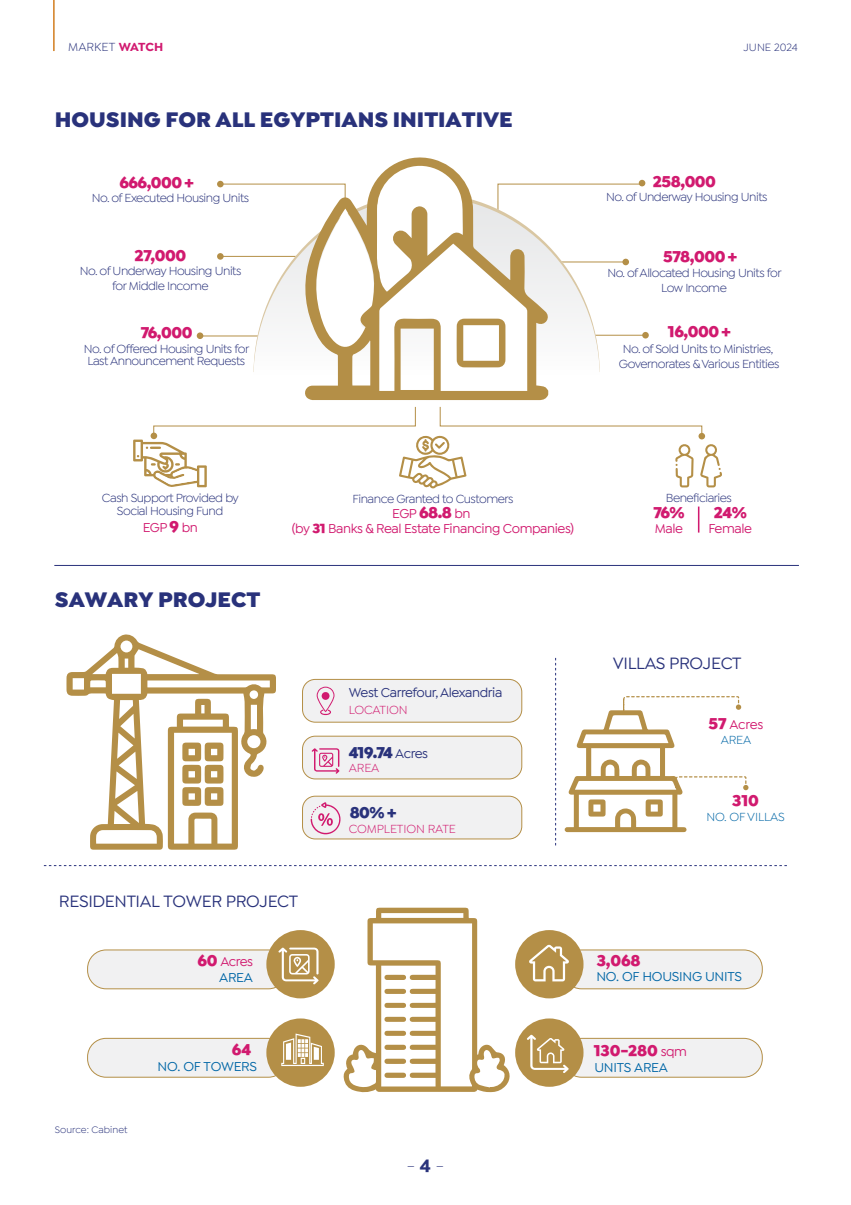
<style>
.page{position:relative;width:851px;height:1205px;background:#fff}
.page>*{position:absolute;margin:0;border:0;box-sizing:border-box;transform-origin:0 0}
.t1{font:900 22.5px "Isidora Sans";color:#29327b}
.t2{font:500 17.5px "Isidora Sans";letter-spacing:-.02em;color:#29327b}
.t3{font:900 16.25px "Isidora Sans";letter-spacing:-.03em;color:#d11a6f}
.t4{font:900 16.25px "Isidora Sans";letter-spacing:-.05em;color:#29327b}
.t5{font:500 13.75px/15px "Isidora Sans";letter-spacing:-.03em;color:#d11a6f;text-align:center}
.t6{font:500 13.75px "Isidora Sans";letter-spacing:-.02em;color:#0066a6}
.t7{font:500 13.75px "Isidora Sans";letter-spacing:-.03em;color:#29327b}
.t8{font:12.5px/15px "Isidora Sans";letter-spacing:-.04em;color:#29327b;text-align:center}
.t9{font:12.5px "Isidora Sans";letter-spacing:-.01em;color:#d11a6f}
.t10{font:12.5px "Isidora Sans";letter-spacing:-.01em;color:#0066a6}
.t11{font:11.25px "Isidora Sans";color:#29327b}
.t12{font:10px "Isidora Sans";color:#29327b}
.s1{font-weight:700;color:#d11a70}
.s2{font-weight:900;font-size:16.25px}
.s3{font-weight:900}
.s4{font-weight:500;font-size:13.75px}
.s5{color:#0066a6}
</style>
<div class="page">
<div style="left:563px;top:950px;width:199px;height:39px;background:#f1f1f2;border-radius:19px"></div>
<div style="left:562px;top:949px;width:200px;height:40px;border:1px solid #b48f47;border-radius:19px"></div>
<div style="left:563px;top:1038px;width:199px;height:39px;background:#f1f1f2;border-radius:19px"></div>
<div style="left:562px;top:1038px;width:200px;height:39px;border:1px solid #b48f47;border-radius:19px"></div>
<div style="left:88px;top:950px;width:199px;height:39px;background:#f1f1f2;border-radius:19px"></div>
<div style="left:87px;top:949px;width:200px;height:40px;border:1px solid #b48f47;border-radius:19px"></div>
<div style="left:88px;top:1038px;width:199px;height:39px;background:#f1f1f2;border-radius:19px"></div>
<div style="left:87px;top:1038px;width:200px;height:39px;border:1px solid #b48f47;border-radius:19px"></div>
<hr style="left:200px;top:335px;width:59px;height:1px;background:#b48f47">
<hr style="left:54px;top:565px;width:744px;height:1px;background:#29327b">
<svg style="left:43px;top:865px;width:743px;height:1px"></svg>
<div style="left:302px;top:679px;width:219px;height:43px;background:#f1f1f2;border-radius:13px"></div>
<div style="left:302px;top:679px;width:220px;height:43px;border:1px solid #b48f47;border-radius:13px"></div>
<div style="left:302px;top:736px;width:219px;height:43px;background:#f1f1f2;border-radius:13px"></div>
<div style="left:302px;top:736px;width:220px;height:43px;border:1px solid #b48f47;border-radius:13px"></div>
<div style="left:302px;top:796px;width:219px;height:43px;background:#f1f1f2;border-radius:13px"></div>
<div style="left:302px;top:796px;width:220px;height:43px;border:1px solid #b48f47;border-radius:13px"></div>
<svg style="left:316px;top:687px;width:18px;height:28px"></svg>
<hr style="left:697px;top:506px;width:2px;height:26px;background:#d11a6f">
<svg style="left:305px;top:157px;width:243px;height:243px;fill:#b48f47"></svg>
<svg style="left:66px;top:634px;width:210px;height:216px"></svg>
<svg style="left:168px;top:699px;width:70px;height:151px"></svg>
<svg style="left:311px;top:748px;width:28px;height:26px"></svg>
<svg style="left:310px;top:802px;width:31px;height:32px"></svg>
<svg style="left:555px;top:658px;width:1px;height:188px"></svg>
<svg style="left:564px;top:696px;width:184px;height:136px"></svg>
<svg style="left:133px;top:406px;width:588px;height:83px"></svg>
<div style="left:698px;top:433px;width:7px;height:6px;background:#b48f47;border-radius:50%"></div>
<div style="left:150px;top:432px;width:7px;height:7px;background:#b48f47;border-radius:50%"></div>
<div style="left:197px;top:332px;width:6px;height:7px;background:#b48f47;border-radius:50%"></div>
<svg style="left:217px;top:162px;width:431px;height:229px"></svg>
<svg style="left:343px;top:907px;width:167px;height:186px"></svg>
<div style="left:515px;top:930px;width:68px;height:68px;background:#b48f47;border-radius:50%"></div>
<div style="left:515px;top:1018px;width:68px;height:69px;background:#b48f47;border-radius:50%"></div>
<div style="left:266px;top:930px;width:68px;height:68px;background:#b48f47;border-radius:50%"></div>
<div style="left:266px;top:1018px;width:68px;height:69px;background:#b48f47;border-radius:50%"></div>
<svg style="left:529px;top:944px;width:40px;height:37px"></svg>
<svg style="left:527px;top:1034px;width:41px;height:39px"></svg>
<svg style="left:278px;top:947px;width:40px;height:37px"></svg>
<svg style="left:281px;top:1033px;width:43px;height:33px"></svg>
<hr style="left:53px;top:0;width:1px;height:51px;background:#e0872e">
<p class="t8" style="left:68px;top:39px;width:96px">MARKET <span class="s1">WATCH</span></p>
<h1 class="t1" style="left:55px;top:105px;width:459px">HOUSING FOR ALL EGYPTIANS INITIATIVE</h1>
<p class="t11" style="left:743px;top:41px;width:56px">JUNE 2024</p>
<h3 class="t3" style="left:119px;top:172px;width:76px">666,000 +</h3>
<h3 class="t3" style="left:652px;top:171px;width:65px">258,000</h3>
<p class="t8" style="left:92px;top:190px;width:159px">No. of Executed Housing Units</p>
<p class="t8" style="left:606px;top:189px;width:163px">No. of Underway Housing Units</p>
<h3 class="t3" style="left:134px;top:246px;width:53px">27,000</h3>
<h3 class="t3" style="left:663px;top:246px;width:75px">578,000 +</h3>
<p class="t8" style="left:80px;top:263px;width:163px">No. of Underway Housing Units for Middle Income</p>
<p class="t8" style="left:607px;top:265px;width:176px">No. of Allocated Housing Units for<br>Low Income</p>
<h3 class="t3" style="left:141px;top:323px;width:53px">76,000</h3>
<p class="t8" style="left:84px;top:342px;width:167px;line-height:12.5px;text-align:left">No. of Offered Housing Units for<br>Last Announcement Requests</p>
<h3 class="t3" style="left:667px;top:321px;width:64px">16,000 +</h3>
<p class="t8" style="left:619px;top:341px;width:162px">No. of Sold Units to Ministries,<br>Governorates &amp; Various Entities</p>
<p class="t8" style="left:102px;top:492px;width:138px;line-height:12.5px">Cash Support Provided by<br>Social Housing Fund</p>
<p class="t5" style="left:143px;top:520px;width:56px">EGP <span class="s2">9</span> bn</p>
<h1 class="t1" style="left:55px;top:585px;width:207px">SAWARY PROJECT</h1>
<p class="t8" style="left:352px;top:491px;width:162px">Finance Granted to Customers</p>
<p class="t5" style="left:292px;top:505px;width:284px">EGP <span class="s2">68.8</span> bn<br>(by <span class="s3">31</span> Banks &amp; Real Estate Financing Companies)</p>
<p class="t7" style="left:349px;top:684px;width:155px">West Carrefour, Alexandria</p>
<p class="t9" style="left:349px;top:702px;width:60px">LOCATION</p>
<h3 class="t4" style="left:349px;top:742px;width:81px">419.74 <span class="s4">Acres</span></h3>
<p class="t9" style="left:349px;top:761px;width:32px">AREA</p>
<h3 class="t4" style="left:349px;top:802px;width:48px">80% +</h3>
<p class="t9" style="left:349px;top:821px;width:109px">COMPLETION RATE</p>
<p class="t8" style="left:665px;top:490px;width:67px">Beneficiaries</p>
<h3 class="t3" style="left:653px;top:502px;width:33px">76%</h3>
<p class="t5" style="left:654px;top:521px;width:30px">Male</p>
<h3 class="t3" style="left:713px;top:502px;width:35px">24%</h3>
<p class="t5" style="left:708px;top:521px;width:45px">Female</p>
<h2 class="t2" style="left:612px;top:654px;width:130px">VILLAS PROJECT</h2>
<p class="t5" style="left:708px;top:717px;width:56px"><span class="s2">57</span> Acres</p>
<p class="t10" style="left:720px;top:733px;width:32px">AREA</p>
<h3 class="t3" style="left:732px;top:790px;width:28px">310</h3>
<p class="t10" style="left:706px;top:809px;width:80px">NO. OF VILLAS</p>
<h2 class="t2" style="left:59px;top:891px;width:241px">RESIDENTIAL TOWER PROJECT</h2>
<p class="t5" style="left:197px;top:953px;width:57px;line-height:16.1px;text-align:right"><span class="s2">60</span> Acres<br><span class="s5">AREA</span></p>
<h3 class="t3" style="left:596px;top:950px;width:45px">3,068</h3>
<p class="t6" style="left:596px;top:968px;width:147px">NO. OF HOUSING UNITS</p>
<p class="t12" style="left:55px;top:1124px;width:74px">Source: Cabinet</p>
<h3 class="t3" style="left:232px;top:1039px;width:21px">64</h3>
<h3 class="t3" style="left:593px;top:1040px;width:95px">130-280 <span class="s4">sqm</span></h3>
<p class="t6" style="left:594px;top:1059px;width:75px">UNITS AREA</p>
<p class="t6" style="left:157px;top:1059px;width:101px">NO. OF TOWERS</p>
</div>
